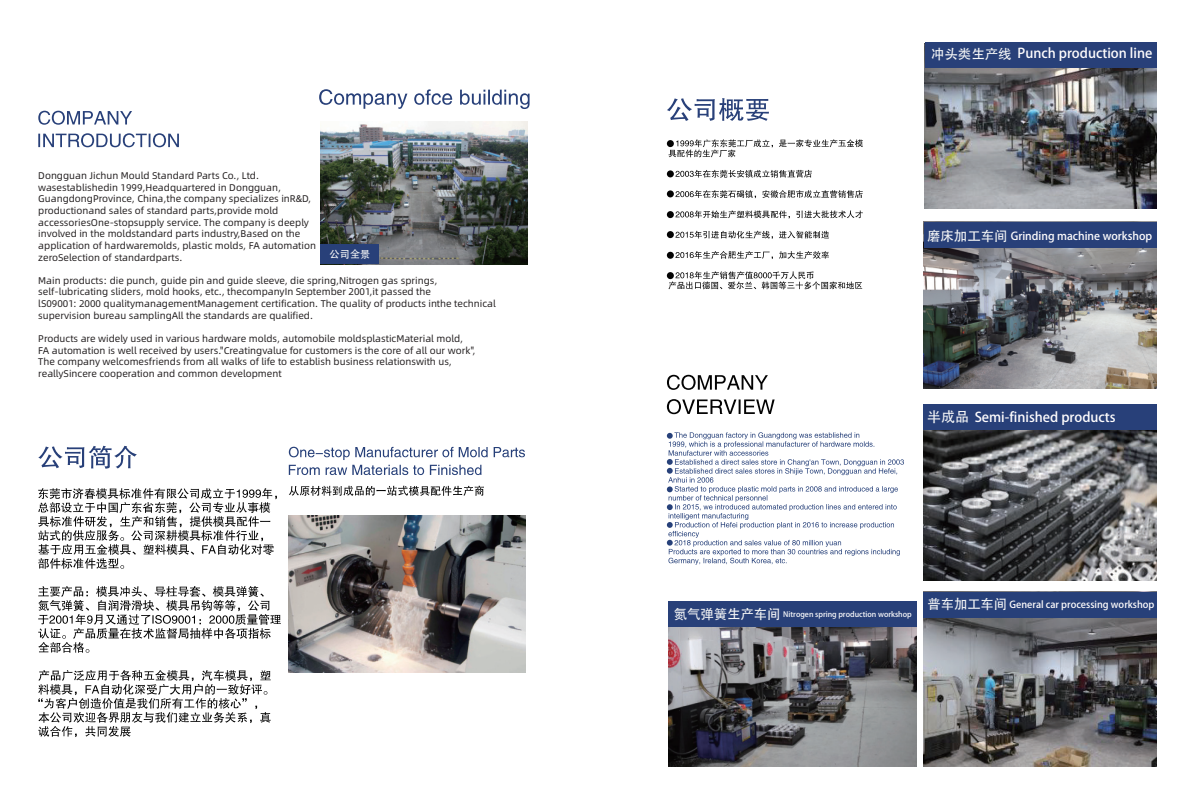
<style>
.page{position:relative;width:1191px;height:808px;background:#fff}
.page>*{position:absolute;margin:0;border:0;box-sizing:border-box;transform-origin:0 0}
.t1{font:13.4px "Adobe Heiti Std";color:#fefcfd}
.t2{font:13.4px "Adobe Heiti Std";color:#f6f7f7}
.t3{font:11px "Adobe Heiti Std";color:#fefcfd}
.t4{font:10.2px "Adobe Heiti Std";color:#f6f7f7}
.t5{font:9.7px/11.7px "Alibaba Pu Hui Ti";color:#231f20}
.t6{font:9.6px "Adobe Heiti Std";color:#fefcfc}
.t7{font:7.5px "Adobe Heiti Std";color:#fbfbfc}
.s1{color:#f6f7f7}
.s2{font-size:14px;color:#f6f7f7}
.s3{font-size:13.3px;color:#f6f7f7}
</style>
<div class="page">
<img style="left:923px;top:430px;width:233px;height:150px">
<img style="left:925px;top:67px;width:231px;height:141px">
<img style="left:924px;top:248px;width:232px;height:141px">
<svg style="left:38px;top:111px;width:94px;height:14px"></svg>
<svg style="left:38px;top:133px;width:141px;height:14px"></svg>
<svg style="left:667px;top:375px;width:101px;height:15px"></svg>
<svg style="left:667px;top:399px;width:107px;height:15px"></svg>
<svg style="left:319px;top:89px;width:210px;height:20px"></svg>
<div style="left:923px;top:404px;width:233px;height:26px;background:#284079"></div>
<div style="left:924px;top:222px;width:232px;height:26px;background:#284079"></div>
<div style="left:925px;top:42px;width:231px;height:25px;background:#284079"></div>
<svg style="left:38px;top:446px;width:99px;height:23px"></svg>
<svg style="left:667px;top:98px;width:102px;height:23px"></svg>
<svg style="left:38px;top:488px;width:239px;height:81px"></svg>
<svg style="left:38px;top:586px;width:243px;height:67px"></svg>
<svg style="left:38px;top:670px;width:233px;height:67px"></svg>
<svg style="left:668px;top:139px;width:195px;height:18px"></svg>
<svg style="left:675px;top:170px;width:137px;height:8px"></svg>
<svg style="left:675px;top:190px;width:187px;height:8px"></svg>
<svg style="left:675px;top:210px;width:187px;height:8px"></svg>
<svg style="left:675px;top:231px;width:154px;height:8px"></svg>
<svg style="left:675px;top:251px;width:154px;height:8px"></svg>
<svg style="left:668px;top:271px;width:194px;height:18px"></svg>
<div style="left:667px;top:140px;width:7px;height:7px;background:#030303;border-radius:50%"></div>
<div style="left:667px;top:170px;width:7px;height:7px;background:#030303;border-radius:50%"></div>
<div style="left:667px;top:190px;width:7px;height:7px;background:#030303;border-radius:50%"></div>
<div style="left:667px;top:211px;width:7px;height:7px;background:#030303;border-radius:50%"></div>
<div style="left:667px;top:231px;width:7px;height:7px;background:#030303;border-radius:50%"></div>
<div style="left:667px;top:252px;width:7px;height:7px;background:#030303;border-radius:50%"></div>
<div style="left:667px;top:272px;width:7px;height:7px;background:#030303;border-radius:50%"></div>
<svg style="left:667px;top:432px;width:237px;height:133px"></svg>
<img style="left:320px;top:121px;width:208px;height:143px">
<div style="left:320px;top:244px;width:59px;height:20px;background:#284079"></div>
<img style="left:668px;top:627px;width:248px;height:139px">
<div style="left:667px;top:601px;width:249px;height:26px;background:#284079"></div>
<svg style="left:289px;top:486px;width:195px;height:10px"></svg>
<svg style="left:289px;top:447px;width:236px;height:28px"></svg>
<img style="left:289px;top:515px;width:237px;height:158px">
<img style="left:923px;top:617px;width:233px;height:149px">
<div style="left:923px;top:592px;width:233px;height:25px;background:#274079"></div>
<p class="t5" style="left:38px;top:169px;width:279px">Dongguan Jichun Mould Standard Parts Co., Ltd. wasestablishedin 1999,Headquartered in Dongguan, GuangdongProvince, China,the company specializes inR&amp;D, productionand sales of standard parts,provide mold accessoriesOne-stopsupply service. The company is deeply involved in the moldstandard parts industry,Based on the application of hardwaremolds, plastic molds, FA automation zeroSelection of standardparts.</p>
<p class="t5" style="left:38px;top:274px;width:459px">Main products: die punch, guide pin and guide sleeve, die spring,Nitrogen gas springs, self-lubricating sliders, mold hooks, etc., thecompanyIn September 2001,it passed the<br>lS09001: 2000 qualitymanagementManagement certification. The quality of products inthe technical supervision bureau samplingAll the standards are qualified.</p>
<p class="t5" style="left:38px;top:332px;width:439px">Products are widely used in various hardware molds, automobile moldsplasticMaterial mold, FA automation is well received by users."Creatingvalue for customers is the core of all our work", The company welcomesfriends from all walks of life to establish business relationswith us, reallySincere cooperation and common development</p>
<p class="t4" style="left:329px;top:248px;width:42px">公司全景</p>
<h1 class="t1" style="left:931px;top:45px;width:223px"><span class="s1">冲头类生产线</span> Punch production line</h1>
<h1 class="t2" style="left:927px;top:228px;width:82px">磨床加工车间</h1>
<p class="t3" style="left:1010px;top:229px;width:143px">Grinding machine workshop</p>
<h1 class="t1" style="left:927px;top:409px;width:190px"><span class="s2">半成品</span> Semi-finished products</h1>
<p class="t7" style="left:674px;top:609px;width:239px"><span class="s3">氮气弹簧生产车间</span> Nitrogen spring production workshop</p>
<p class="t6" style="left:927px;top:599px;width:228px"><span class="s3">普车加工车间</span> General car processing workshop</p>
</div>
